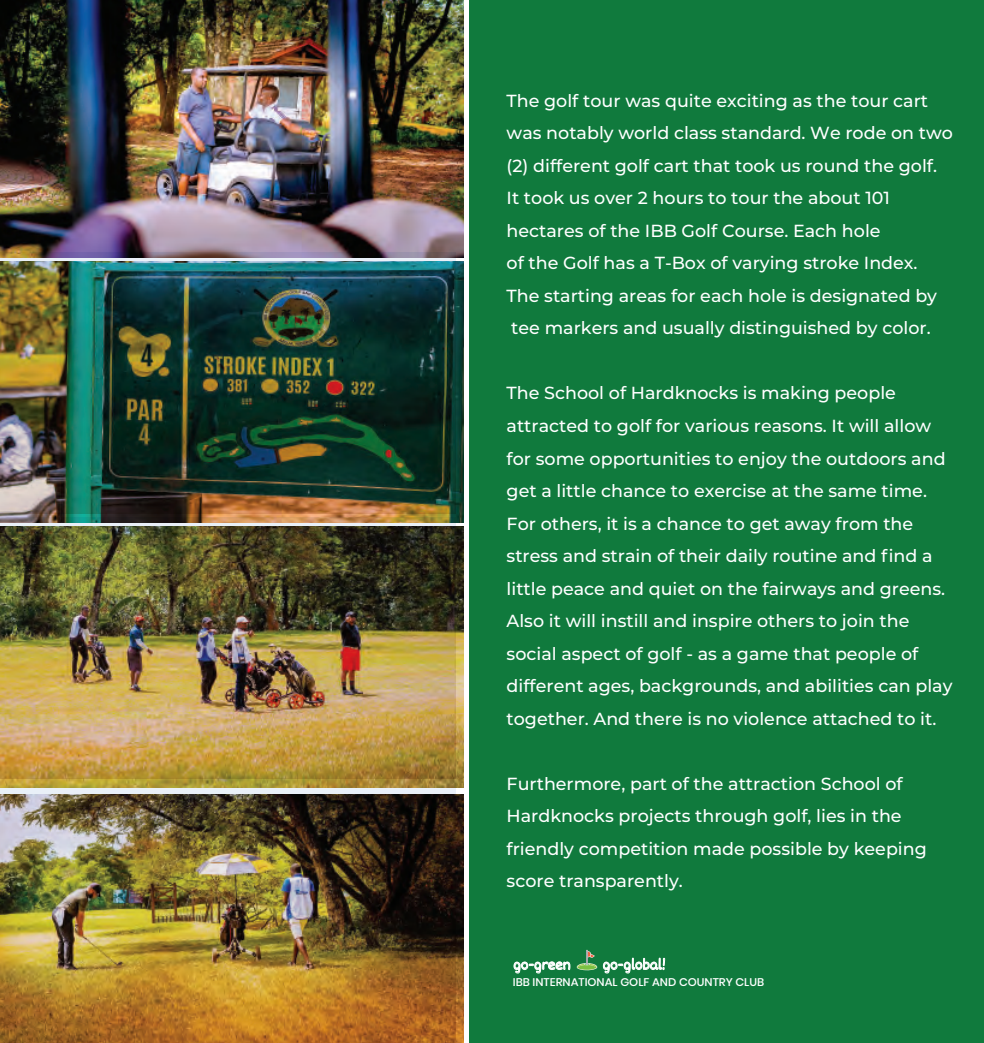
<style>
.page{position:relative;width:984px;height:1043px;background:#fff}
.page>*{position:absolute;margin:0;border:0;box-sizing:border-box;transform-origin:0 0}
.t1{font:500 17.5px/32.5px "Montserrat";color:#fff}
.t2{font:15.5px "Dekko";color:#fff}
.t3{font:700 14.5px "Montserrat";color:#fff}
.t4{font:500 11px "Poppins";color:#fff}
.s1{font-weight:300}
</style>
<div class="page">
<div style="left:469px;top:0;width:514px;height:1043px;background:#107a3d"></div>
<img style="left:0;top:0;width:463px;height:257px">
<img style="left:0;top:261px;width:463px;height:261px">
<img style="left:0;top:253px;width:455px;height:260px">
<img style="left:0;top:787px;width:455px;height:256px">
<img style="left:0;top:526px;width:463px;height:261px">
<img style="left:0;top:517px;width:455px;height:261px">
<svg style="left:513px;top:961px;width:57px;height:13px"></svg>
<svg style="left:603px;top:957px;width:61px;height:17px"></svg>
<svg style="left:576px;top:949px;width:21px;height:21px"></svg>
<p class="t1" style="left:506px;top:84px;width:448px">The golf tour was quite exciting as the tour cart was notably world class standard. We rode on two (2) different golf cart that took us round the golf.<br>It took us over 2 hours to tour the about 101 hectares of the IBB Golf Course. Each hole<br>of the Golf has a T-Box of varying stroke Index.<br>The starting areas for each hole is designated by tee markers and usually distinguished by color.</p>
<p class="t1" style="left:506px;top:376px;width:447px">The School of Hardknocks is making people attracted to golf for various reasons. It will allow for some opportunities to enjoy the outdoors and get a little chance to exercise at the same time.<br>For others, it is a chance to get away from the stress and strain of their daily routine and find a little peace and quiet on the fairways and greens.<br>Also it will instill and inspire others to join the social aspect of golf - as a game that people of different ages, backgrounds, and abilities can play together. And there is no violence attached to it.</p>
<p class="t1" style="left:506px;top:766px;width:421px">Furthermore, part of the attraction School of Hardknocks projects through golf, lies in the friendly competition made possible by keeping score transparently.</p>
<p class="t2" style="left:513px;top:955px;width:59px">go-green</p>
<p class="t2" style="left:602px;top:955px;width:64px">go-global!</p>
<p class="t3" style="left:512px;top:964px;width:147px">TENNIS <span class="s1">&amp;</span> GOLF <span class="s1">tour</span></p>
<p class="t4" style="left:512px;top:976px;width:253px">IBB INTERNATIONAL GOLF AND COUNTRY CLUB</p>
</div>
